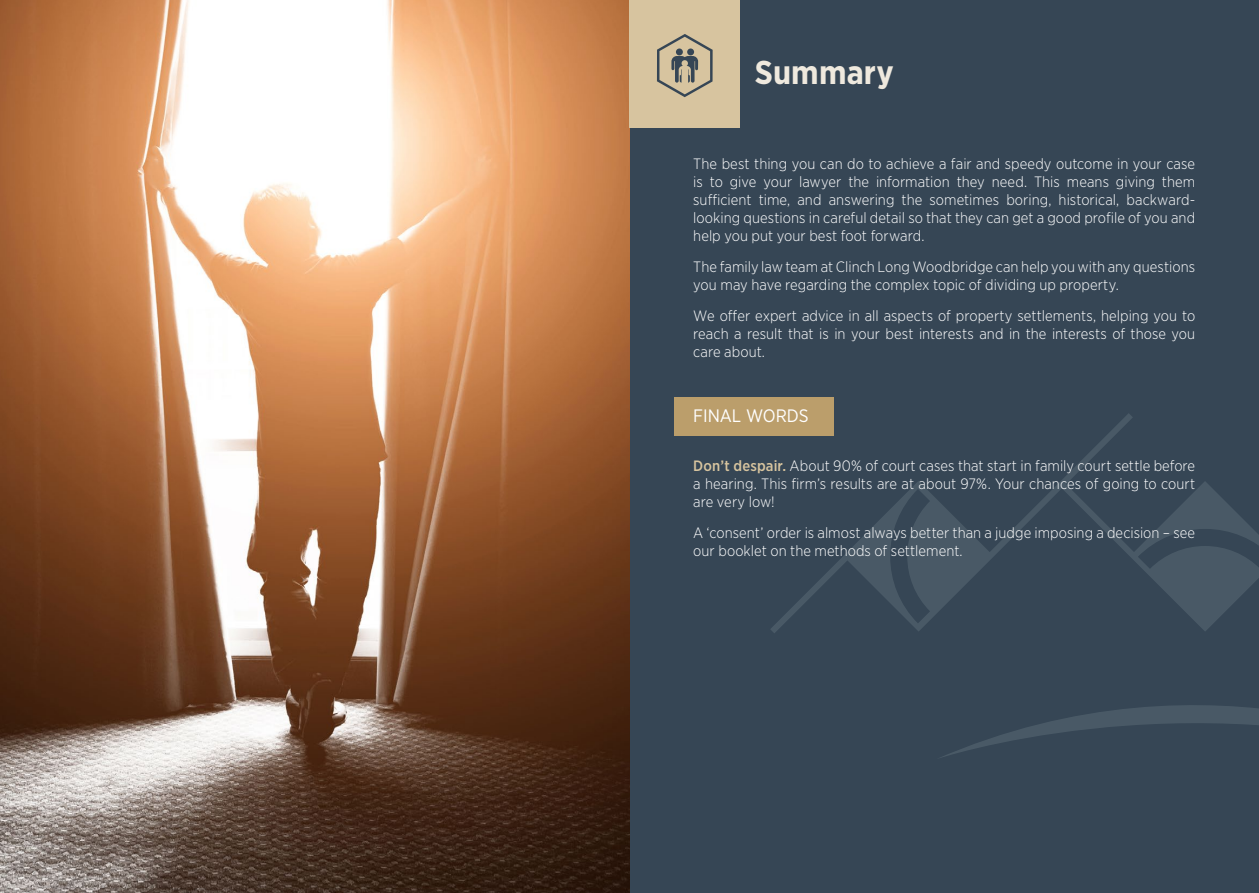
<style>
.page{position:relative;width:1259px;height:893px;background:#fff}
.page>*{position:absolute;margin:0;border:0;box-sizing:border-box;transform-origin:0 0}
.t1{font:700 33px "Gotham Narrow";letter-spacing:.005em;color:#efe9de}
.t2{font:18px "Gotham Narrow";color:#fff}
.t3{font:300 15px/18px "Gotham Narrow";letter-spacing:.005em;color:#fff;text-align:justify}
.s1{font-weight:500;color:#d7c49f}
</style>
<div class="page">
<div style="left:629px;top:0;width:630px;height:893px;background:#364655"></div>
<div style="left:674px;top:397px;width:159px;height:38px;background:#bb9e6b"></div>
<img style="left:0;top:0;width:629px;height:893px">
<div style="left:629px;top:0;width:111px;height:128px;background:#d7c49f"></div>
<svg style="left:657px;top:34px;width:55px;height:63px"></svg>
<svg style="left:770px;top:413px;width:489px;height:220px"></svg>
<svg style="left:940px;top:705px;width:319px;height:53px"></svg>
<h1 class="t1" style="left:755px;top:51px;width:140px">Summary</h1>
<p class="t3" style="left:693px;top:155px;width:503px">The best thing you can do to achieve a fair and speedy outcome in your case is to give your lawyer the information they need. This means giving them sufficient time, and answering the sometimes boring, historical, backward&shy;looking questions in careful detail so that they can get a good profile of you and help you put your best foot forward.</p>
<p class="t3" style="left:693px;top:257px;width:503px">The family law team at Clinch Long Woodbridge can help you with any questions you may have regarding the complex topic of dividing up property.</p>
<p class="t3" style="left:693px;top:306px;width:503px">We offer expert advice in all aspects of property settlements, helping you to reach a result that is in your best interests and in the interests of those you care about.</p>
<p class="t2" style="left:693px;top:404px;width:117px">FINAL WORDS</p>
<p class="t3" style="left:693px;top:456px;width:503px"><span class="s1">Don’t despair.</span> About 90% of court cases that start in family court settle before a hearing. This firm’s results are at about 97%. Your chances of going to court are very low!</p>
<p class="t3" style="left:693px;top:523px;width:503px">A ‘consent’ order is almost always better than a judge imposing a decision – see our booklet on the methods of settlement.</p>
</div>
